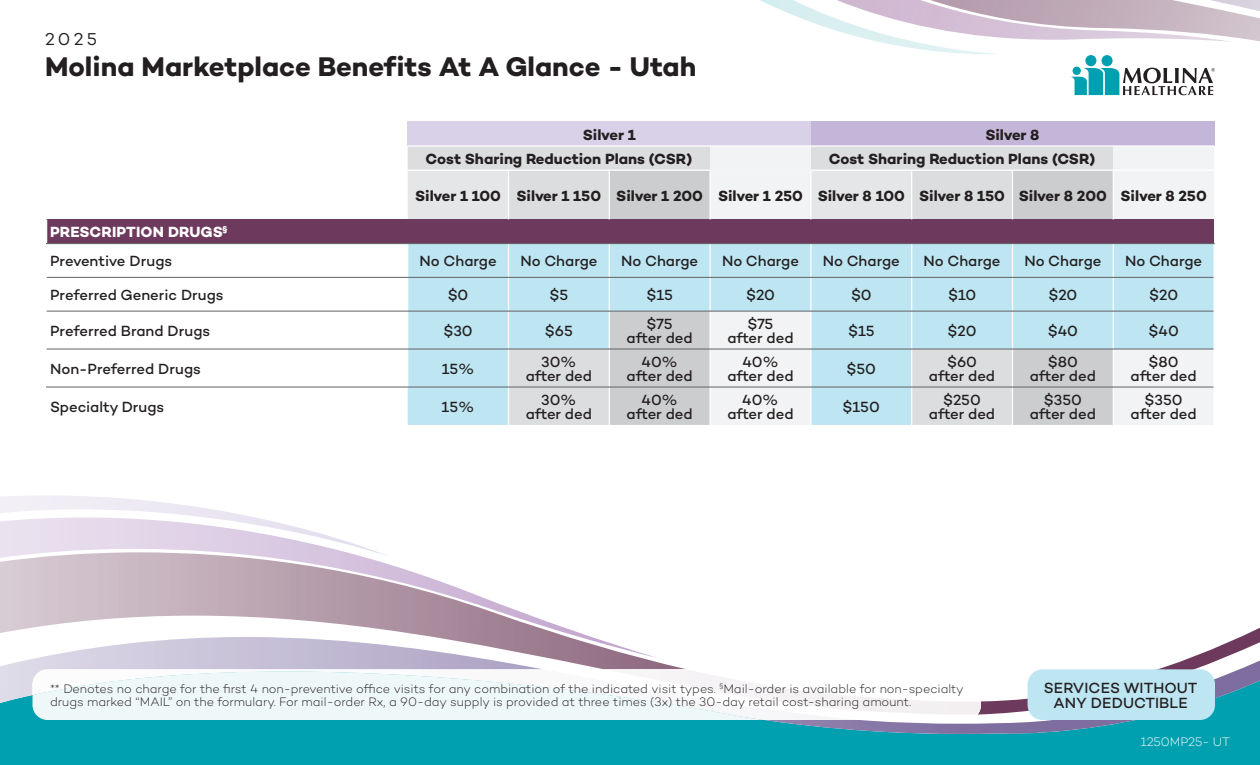
<style>
.page{position:relative;width:1260px;height:765px;background:#fff}
.page>*{position:absolute;margin:0;border:0;box-sizing:border-box;transform-origin:0 0}
.t1{font:700 27.5px "Campton";color:#231f20}
.t2{font:17.5px "Campton";color:#231f20}
.t3{font:500 15px/13.8px "Campton";color:#231f20;text-align:center}
.t4{font:700 15px "Campton";letter-spacing:-.005em;color:#231f20}
.t5{font:700 15px "Campton";letter-spacing:.005em;color:#fff}
.t6{font:300 12.5px "Campton";color:#231f20}
.t7{font:300 12.5px "Campton";color:#fff}
</style>
<div class="page">
<div style="left:0;top:740px;width:1260px;height:25px;background:#00a0b0"></div>
<div style="left:0;top:671px;width:1260px;height:69px;background:#00a0b0"></div>
<img style="left:760px;top:0;width:235px;height:54px">
<img style="left:836px;top:0;width:395px;height:42px">
<img style="left:930px;top:0;width:330px;height:41px">
<img style="left:1210px;top:0;width:50px;height:11px">
<img style="left:0;top:518px;width:607px;height:124px">
<img style="left:0;top:552px;width:450px;height:81px">
<img style="left:450px;top:598px;width:135px;height:39px">
<img style="left:1215px;top:627px;width:45px;height:33px">
<img style="left:410px;top:633px;width:40px;height:4px">
<img style="left:585px;top:642px;width:100px;height:27px">
<img style="left:1159px;top:648px;width:56px;height:29px">
<img style="left:981px;top:679px;width:48px;height:28px">
<img style="left:0;top:637px;width:585px;height:65px">
<img style="left:1214px;top:660px;width:46px;height:39px">
<img style="left:1125px;top:679px;width:90px;height:44px">
<svg style="left:0;top:701px;width:7px;height:2px"></svg>
<img style="left:764px;top:707px;width:361px;height:27px">
<div style="left:1028px;top:669px;width:187px;height:51px;background:#bde5f2;border-radius:15px"></div>
<img style="left:860px;top:671px;width:121px;height:44px">
<img style="left:32px;top:669px;width:828px;height:51px">
<div style="left:1102px;top:55px;width:11px;height:11px;background:#00a0b0;border-radius:50%"></div>
<div style="left:1085px;top:55px;width:11px;height:11px;background:#00a0b0;border-radius:50%"></div>
<svg style="left:1071px;top:68px;width:144px;height:27px"></svg>
<div style="left:1073px;top:67px;width:8px;height:8px;background:#00a0b0;border-radius:50%"></div>
<div style="left:408px;top:122px;width:403px;height:24px;background:#d9d1e7"></div>
<div style="left:811px;top:122px;width:403px;height:24px;background:#c4b6d8"></div>
<svg style="left:408px;top:147px;width:806px;height:72px"></svg>
<div style="left:509px;top:171px;width:100px;height:48px;background:#dcdddf"></div>
<svg style="left:610px;top:170px;width:503px;height:49px"></svg>
<div style="left:47px;top:219px;width:1167px;height:25px;background:#6d3a5d"></div>
<svg style="left:47px;top:244px;width:361px;height:181px"></svg>
<svg style="left:408px;top:244px;width:805px;height:181px;background:#c2e4ef"></svg>
<svg style="left:509px;top:350px;width:604px;height:75px"></svg>
<hr style="left:508px;top:387px;width:1px;height:38px;background:#fff">
<hr style="left:609px;top:387px;width:1px;height:38px;background:#fff">
<hr style="left:709px;top:387px;width:2px;height:38px;background:#fff">
<hr style="left:810px;top:387px;width:2px;height:38px;background:#fff">
<hr style="left:911px;top:387px;width:1px;height:38px;background:#fff">
<hr style="left:1012px;top:387px;width:1px;height:38px;background:#fff">
<hr style="left:1113px;top:387px;width:1px;height:38px;background:#fff">
<hr style="left:508px;top:244px;width:1px;height:33px;background:#fff">
<hr style="left:609px;top:244px;width:1px;height:33px;background:#fff">
<hr style="left:709px;top:244px;width:2px;height:33px;background:#fff">
<hr style="left:810px;top:244px;width:2px;height:33px;background:#fff">
<hr style="left:911px;top:244px;width:1px;height:33px;background:#fff">
<hr style="left:1012px;top:244px;width:1px;height:33px;background:#fff">
<hr style="left:1113px;top:244px;width:1px;height:33px;background:#fff">
<hr style="left:508px;top:278px;width:1px;height:33px;background:#fff">
<hr style="left:609px;top:278px;width:1px;height:33px;background:#fff">
<hr style="left:709px;top:278px;width:2px;height:33px;background:#fff">
<hr style="left:810px;top:278px;width:2px;height:33px;background:#fff">
<hr style="left:911px;top:278px;width:1px;height:33px;background:#fff">
<hr style="left:1012px;top:278px;width:1px;height:33px;background:#fff">
<hr style="left:1113px;top:278px;width:1px;height:33px;background:#fff">
<hr style="left:508px;top:311px;width:1px;height:38px;background:#fff">
<hr style="left:609px;top:311px;width:1px;height:38px;background:#fff">
<hr style="left:709px;top:311px;width:2px;height:38px;background:#fff">
<hr style="left:810px;top:311px;width:2px;height:38px;background:#fff">
<hr style="left:911px;top:311px;width:1px;height:38px;background:#fff">
<hr style="left:1012px;top:311px;width:1px;height:38px;background:#fff">
<hr style="left:1113px;top:311px;width:1px;height:38px;background:#fff">
<hr style="left:508px;top:349px;width:1px;height:38px;background:#fff">
<hr style="left:609px;top:349px;width:1px;height:38px;background:#fff">
<hr style="left:709px;top:349px;width:2px;height:38px;background:#fff">
<hr style="left:810px;top:349px;width:2px;height:38px;background:#fff">
<hr style="left:911px;top:349px;width:1px;height:38px;background:#fff">
<hr style="left:1012px;top:349px;width:1px;height:38px;background:#fff">
<hr style="left:1113px;top:349px;width:1px;height:38px;background:#fff">
<hr style="left:407px;top:244px;width:1px;height:33px;background:#fff">
<hr style="left:407px;top:278px;width:1px;height:33px;background:#fff">
<hr style="left:407px;top:311px;width:1px;height:38px;background:#fff">
<hr style="left:407px;top:349px;width:1px;height:38px;background:#fff">
<hr style="left:46px;top:243px;width:1169px;height:1px;background:#636366">
<hr style="left:47px;top:277px;width:1166px;height:1px;background:#636366">
<hr style="left:47px;top:311px;width:1166px;height:1px;background:#636366">
<hr style="left:47px;top:349px;width:1166px;height:1px;background:#636366">
<hr style="left:46px;top:387px;width:1167px;height:1px;background:#636366">
<hr style="left:508px;top:171px;width:1px;height:48px;background:#fff">
<hr style="left:609px;top:171px;width:1px;height:48px;background:#fff">
<hr style="left:709px;top:171px;width:2px;height:48px;background:#fff">
<hr style="left:810px;top:171px;width:2px;height:48px;background:#fff">
<hr style="left:911px;top:171px;width:1px;height:48px;background:#fff">
<hr style="left:1012px;top:171px;width:1px;height:48px;background:#fff">
<hr style="left:1113px;top:171px;width:1px;height:48px;background:#fff">
<hr style="left:710px;top:145px;width:101px;height:2px;background:#fff">
<hr style="left:408px;top:145px;width:302px;height:2px;background:#fff">
<hr style="left:408px;top:170px;width:303px;height:1px;background:#fff">
<hr style="left:811px;top:145px;width:403px;height:2px;background:#fff">
<hr style="left:810px;top:170px;width:404px;height:1px;background:#fff">
<p class="t2" style="left:45px;top:28px;width:53px">2025</p>
<h1 class="t1" style="left:45px;top:57px;width:653px">Molina Marketplace Benefits At A Glance - Utah</h1>
<p class="t4" style="left:583px;top:129px;width:54px">Silver 1</p>
<p class="t4" style="left:985px;top:129px;width:56px">Silver 8</p>
<p class="t4" style="left:426px;top:153px;width:268px">Cost Sharing Reduction Plans (CSR)</p>
<p class="t4" style="left:829px;top:153px;width:268px">Cost Sharing Reduction Plans (CSR)</p>
<p class="t4" style="left:415px;top:190px;width:793px">Silver 1 100 Silver 1 150 Silver 1 200 Silver 1 250 Silver 8 100 Silver 8 150 Silver 8 200 Silver 8 250</p>
<p class="t5" style="left:50px;top:227px;width:179px">PRESCRIPTION DRUGS<sup>§</sup></p>
<p class="t3" style="left:50px;top:256px;width:123px">Preventive Drugs</p>
<p class="t3" style="left:420px;top:256px;width:79px">No Charge</p>
<p class="t3" style="left:520px;top:256px;width:79px">No Charge</p>
<p class="t3" style="left:621px;top:256px;width:79px">No Charge</p>
<p class="t3" style="left:722px;top:256px;width:79px">No Charge</p>
<p class="t3" style="left:823px;top:256px;width:79px">No Charge</p>
<p class="t3" style="left:924px;top:256px;width:79px">No Charge</p>
<p class="t3" style="left:1024px;top:256px;width:79px">No Charge</p>
<p class="t3" style="left:1125px;top:256px;width:79px">No Charge</p>
<p class="t3" style="left:50px;top:290px;width:175px">Preferred Generic Drugs</p>
<p class="t3" style="left:448px;top:290px;width:22px">$0</p>
<p class="t3" style="left:550px;top:290px;width:20px">$5</p>
<p class="t3" style="left:646px;top:290px;width:28px">$15</p>
<p class="t3" style="left:746px;top:290px;width:30px">$20</p>
<p class="t3" style="left:851px;top:290px;width:22px">$0</p>
<p class="t3" style="left:948px;top:290px;width:30px">$10</p>
<p class="t3" style="left:1048px;top:290px;width:30px">$20</p>
<p class="t3" style="left:1149px;top:290px;width:30px">$20</p>
<p class="t3" style="left:50px;top:326px;width:162px">Preferred Brand Drugs</p>
<p class="t3" style="left:443px;top:326px;width:31px">$30</p>
<p class="t3" style="left:545px;top:326px;width:30px">$65</p>
<p class="t3" style="left:627px;top:319px;width:68px">$75<br>after ded</p>
<p class="t3" style="left:727px;top:319px;width:68px">$75<br>after ded</p>
<p class="t3" style="left:848px;top:326px;width:28px">$15</p>
<p class="t3" style="left:948px;top:326px;width:30px">$20</p>
<p class="t3" style="left:1048px;top:326px;width:32px">$40</p>
<p class="t3" style="left:1149px;top:326px;width:32px">$40</p>
<p class="t3" style="left:50px;top:364px;width:152px">Non-Preferred Drugs</p>
<p class="t3" style="left:442px;top:364px;width:34px">15%</p>
<p class="t3" style="left:526px;top:357px;width:68px">30% after ded</p>
<p class="t3" style="left:627px;top:357px;width:68px">40% after ded</p>
<p class="t3" style="left:727px;top:357px;width:68px">40% after ded</p>
<p class="t3" style="left:846px;top:364px;width:31px">$50</p>
<p class="t3" style="left:929px;top:357px;width:68px">$60 after ded</p>
<p class="t3" style="left:1030px;top:357px;width:68px">$80 after ded</p>
<p class="t3" style="left:1131px;top:357px;width:68px">$80 after ded</p>
<p class="t3" style="left:50px;top:402px;width:116px">Specialty Drugs</p>
<p class="t3" style="left:442px;top:402px;width:34px">15%</p>
<p class="t3" style="left:526px;top:395px;width:68px">30% after ded</p>
<p class="t3" style="left:627px;top:395px;width:68px">40% after ded</p>
<p class="t3" style="left:727px;top:395px;width:68px">40% after ded</p>
<p class="t3" style="left:843px;top:402px;width:39px">$150</p>
<p class="t3" style="left:929px;top:395px;width:68px">$250 after ded</p>
<p class="t3" style="left:1030px;top:395px;width:68px">$350 after ded</p>
<p class="t3" style="left:1131px;top:395px;width:68px">$350 after ded</p>
<p class="t6" style="left:50px;top:684px;width:915px">** Denotes no charge for the first 4 non-preventive office visits for any combination of the indicated visit types. <sup>§</sup>Mail-order is available for non-specialty</p>
<p class="t6" style="left:50px;top:698px;width:863px">drugs marked “MAIL” on the formulary. For mail-order Rx, a 90-day supply is provided at three times (3x) the 30-day retail cost-sharing amount.</p>
<p class="t3" style="left:1044px;top:682px;width:155px;line-height:15px">SERVICES WITHOUT<br>ANY DEDUCTIBLE</p>
<p class="t7" style="left:1140px;top:737px;width:91px">1250MP25- UT</p>
</div>
